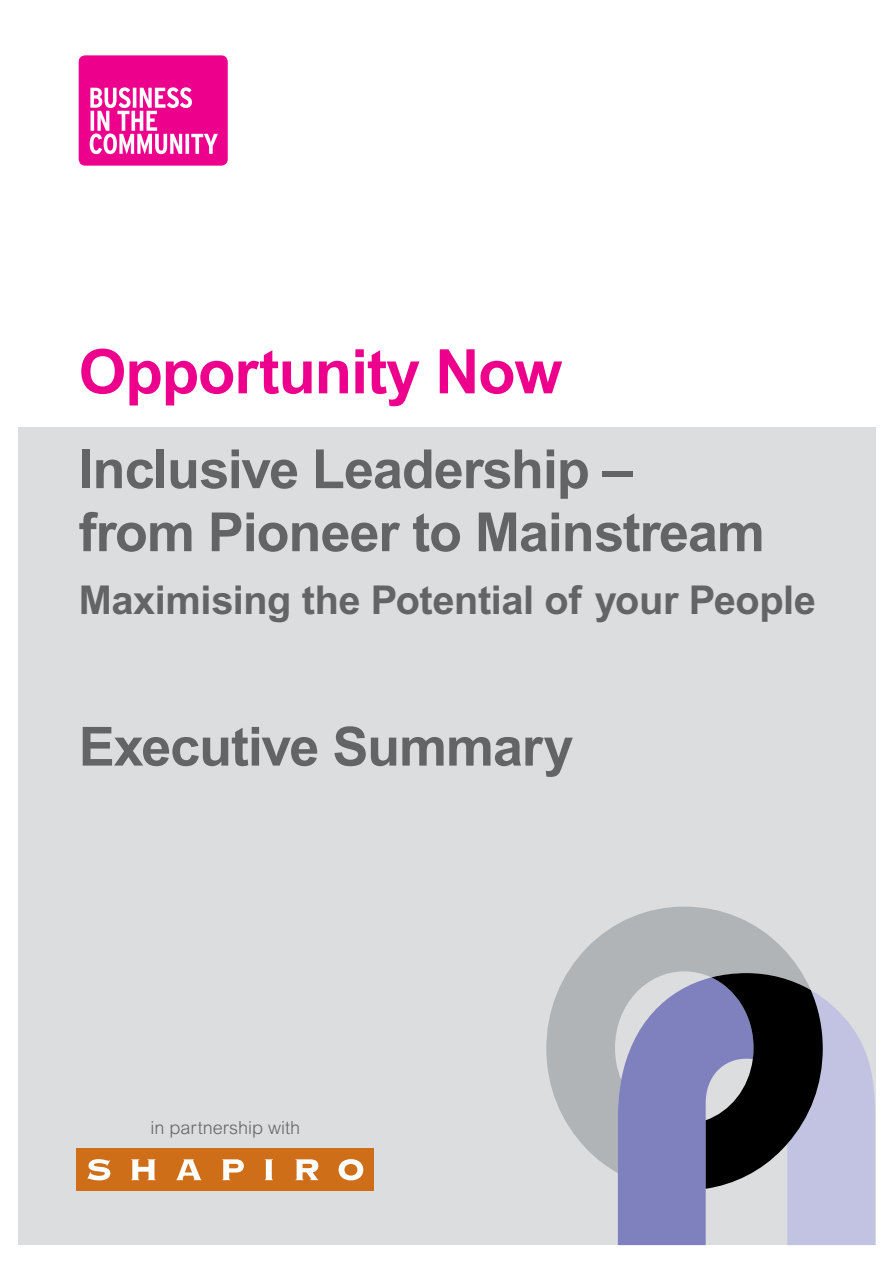
<style>
.page{position:relative;width:893px;height:1263px;background:#fff}
.page>*{position:absolute;margin:0;border:0;box-sizing:border-box;transform-origin:0 0}
.t1{font:700 61.5px "Arial";letter-spacing:-.02em;color:#ec008c}
.t2{font:700 54px/63px "Arial";letter-spacing:-.02em;color:#636466}
.t3{font:700 39.75px "Arial";letter-spacing:-.01em;color:#636466}
.t4{font:300 18px "Arial";color:#636466}
</style>
<div class="page">
<div style="left:18px;top:427px;width:857px;height:818px;background:#dcddde"></div>
<div style="left:79px;top:55px;width:149px;height:111px;background:#ec008c;border-radius:6px"></div>
<svg style="left:90px;top:87px;width:128px;height:67px"></svg>
<div style="left:77px;top:1149px;width:297px;height:42px;background:#ce6e19"></div>
<svg style="left:87px;top:1159px;width:23px;height:21px"></svg>
<svg style="left:131px;top:1159px;width:25px;height:21px"></svg>
<svg style="left:176px;top:1159px;width:25px;height:21px"></svg>
<svg style="left:222px;top:1159px;width:22px;height:21px"></svg>
<svg style="left:265px;top:1159px;width:8px;height:21px"></svg>
<svg style="left:295px;top:1159px;width:23px;height:21px"></svg>
<svg style="left:339px;top:1159px;width:24px;height:21px"></svg>
<svg style="left:546px;top:906px;width:256px;height:267px;fill:#b1b4b6"></svg>
<svg style="left:618px;top:973px;width:257px;height:272px"></svg>
<p class="t1" style="left:79px;top:336px;width:485px">Opportunity Now</p>
<p class="t2" style="left:79px;top:437px;width:688px">Inclusive Leadership –<br>from Pioneer to Mainstream</p>
<p class="t3" style="left:79px;top:577px;width:739px">Maximising the Potential of your People</p>
<p class="t2" style="left:79px;top:714px;width:496px">Executive Summary</p>
<p class="t4" style="left:151px;top:1117px;width:151px">in partnership with</p>
</div>
